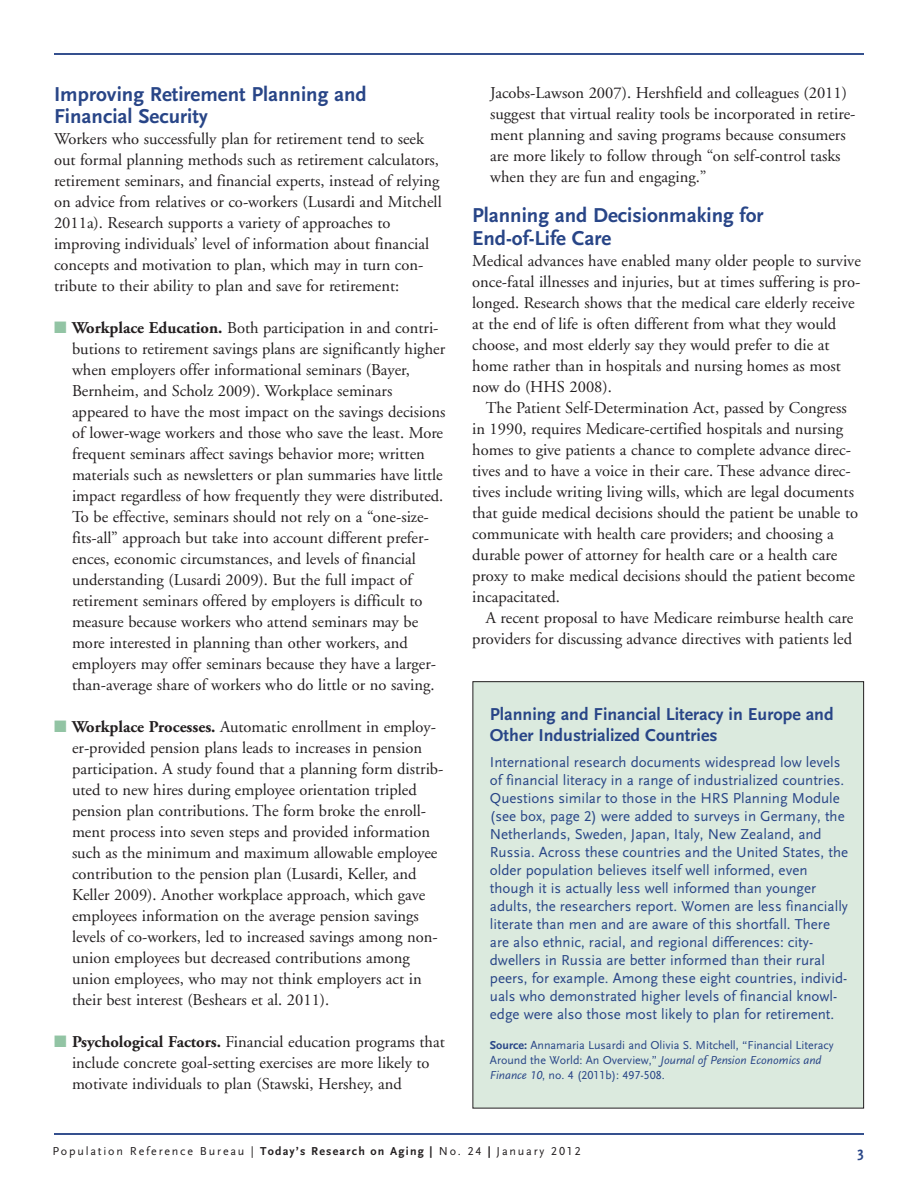
<style>
.page{position:relative;width:918px;height:1188px;background:#fff}
.page>*{position:absolute;margin:0;border:0;box-sizing:border-box;transform-origin:0 0}
.SH{font:700 21px/22.5px "Scala Sans";color:#284587}
.BH{font:700 18px/21px "Scala Sans";color:#284587}
.IN{font:16.5px/21px "Adobe Garamond";color:#231f20}
.TX{font:16.5px/21px "Adobe Garamond";color:#231f20}
.SR{font:15px/18px "Scala Sans LF";color:#284587}
.t1{font:700 15px "Scala Sans";color:#284587}
.SR-2{font:12px/15px "Scala Sans LF";color:#284587}
.t2{font:12px "Scala Sans LF";letter-spacing:.15em;color:#231f20}
.s1{color:#92c4a4}
.s2{font-weight:700}
.s3{font-style:italic}
.s4{font-family:"Scala Sans";font-weight:700}
</style>
<div class="page">
<hr style="left:54px;top:1133px;width:810px;height:2px;background:#284587">
<hr style="left:54px;top:53px;width:810px;height:2px;background:#284587">
<div style="left:473px;top:682px;width:391px;height:426px;background:#dbeade"></div>
<p class="SH" style="left:54px;top:83px;width:314px">Improving Retirement Planning and<br>Financial Security</p>
<p class="IN" style="left:54px;top:129px;width:389px">Workers who successfully plan for retirement tend to seek out formal planning methods such as retirement calculators, retirement seminars, and financial experts, instead of relying on advice from relatives or co-workers (Lusardi and Mitchell 2011a). Research supports a variety of approaches to improving individuals’ level of information about financial concepts and motivation to plan, which may in turn con&shy;tribute to their ability to plan and save for retirement:</p>
<p class="IN" style="left:72px;top:318px;width:375px;text-indent:-18px"><span class="s1">■</span> <span class="s2">Workplace Education.</span> Both participation in and contri&shy;butions to retirement savings plans are significantly higher when employers offer informational seminars (Bayer, Bernheim, and Scholz 2009). Workplace seminars appeared to have the most impact on the savings decisions of lower-wage workers and those who save the least. More frequent seminars affect savings behavior more; written materials such as newsletters or plan summaries have little impact regardless of how frequently they were distributed.<br>To be effective, seminars should not rely on a “one-size&shy;fits-all” approach but take into account different prefer&shy;ences, economic circumstances, and levels of financial understanding (Lusardi 2009). But the full impact of retirement seminars offered by employers is difficult to measure because workers who attend seminars may be more interested in planning than other workers, and employers may offer seminars because they have a larger&shy;than-average share of workers who do little or no saving.</p>
<p class="IN" style="left:72px;top:717px;width:373px;text-indent:-18px"><span class="s1">■</span> <span class="s2">Workplace Processes.</span> Automatic enrollment in employ&shy;er-provided pension plans leads to increases in pension participation. A study found that a planning form distrib&shy;uted to new hires during employee orientation tripled pension plan contributions. The form broke the enroll&shy;ment process into seven steps and provided information such as the minimum and maximum allowable employee contribution to the pension plan (Lusardi, Keller, and Keller 2009). Another workplace approach, which gave employees information on the average pension savings levels of co-workers, led to increased savings among non&shy;union employees but decreased contributions among union employees, who may not think employers act in their best interest (Beshears et al. 2011).</p>
<p class="IN" style="left:72px;top:1032px;width:374px;text-indent:-18px"><span class="s1">■</span> <span class="s2">Psychological Factors.</span> Financial education programs that include concrete goal-setting exercises are more likely to motivate individuals to plan (Stawski, Hershey, and</p>
<p class="IN" style="left:490px;top:82px;width:367px">Jacobs-Lawson 2007). Hershfield and colleagues (2011) suggest that virtual reality tools be incorporated in retire&shy;ment planning and saving programs because consumers are more likely to follow through “on self-control tasks when they are fun and engaging.”</p>
<p class="SH" style="left:472px;top:205px;width:293px">Planning and Decisionmaking for<br>End-of-Life Care</p>
<p class="IN" style="left:472px;top:250px;width:390px">Medical advances have enabled many older people to survive once-fatal illnesses and injuries, but at times suffering is pro&shy;longed. Research shows that the medical care elderly receive at the end of life is often different from what they would choose, and most elderly say they would prefer to die at home rather than in hospitals and nursing homes as most now do (HHS 2008).</p>
<p class="TX" style="left:472px;top:397px;width:387px;text-indent:14px">The Patient Self-Determination Act, passed by Congress in 1990, requires Medicare-certified hospitals and nursing homes to give patients a chance to complete advance direc&shy;tives and to have a voice in their care. These advance direc&shy;tives include writing living wills, which are legal documents that guide medical decisions should the patient be unable to communicate with health care providers; and choosing a durable power of attorney for health care or a health care proxy to make medical decisions should the patient become incapacitated.</p>
<p class="TX" style="left:472px;top:607px;width:383px;text-align:right">A recent proposal to have Medicare reimburse health care providers for discussing advance directives with patients led</p>
<p class="BH" style="left:490px;top:704px;width:345px">Planning and Financial Literacy in Europe and<br>Other Industrialized Countries</p>
<p class="SR" style="left:490px;top:753px;width:360px">International research documents widespread low levels of financial literacy in a range of industrialized countries.<br>Questions similar to those in the HRS Planning Module (see box, page 2) were added to surveys in Germany, the Netherlands, Sweden, Japan, Italy, New Zealand, and Russia. Across these countries and the United States, the older population believes itself well informed, even though it is actually less well informed than younger adults, the researchers report. Women are less financially literate than men and are aware of this shortfall. There are also ethnic, racial, and regional differences: city&shy;dwellers in Russia are better informed than their rural peers, for example. Among these eight countries, individ&shy;uals who demonstrated higher levels of financial knowl&shy;edge were also those most likely to plan for retirement.</p>
<p class="SR-2" style="left:490px;top:1038px;width:345px"><span class="s2">Source:</span> Annamaria Lusardi and Olivia S. Mitchell, “Financial Literacy<br>Around the World: An Overview,” <span class="s3">Journal of Pension Economics and<br>Finance 10</span>, no. 4 (2011b): 497-508.</p>
<p class="t2" style="left:52px;top:1145px;width:530px">Population Reference Bureau | <span class="s4">Today’s Research on Aging |</span> No. 24 <span class="s4">|</span> January 2012</p>
<p class="t1" style="left:858px;top:1144px;width:8px">3</p>
</div>
